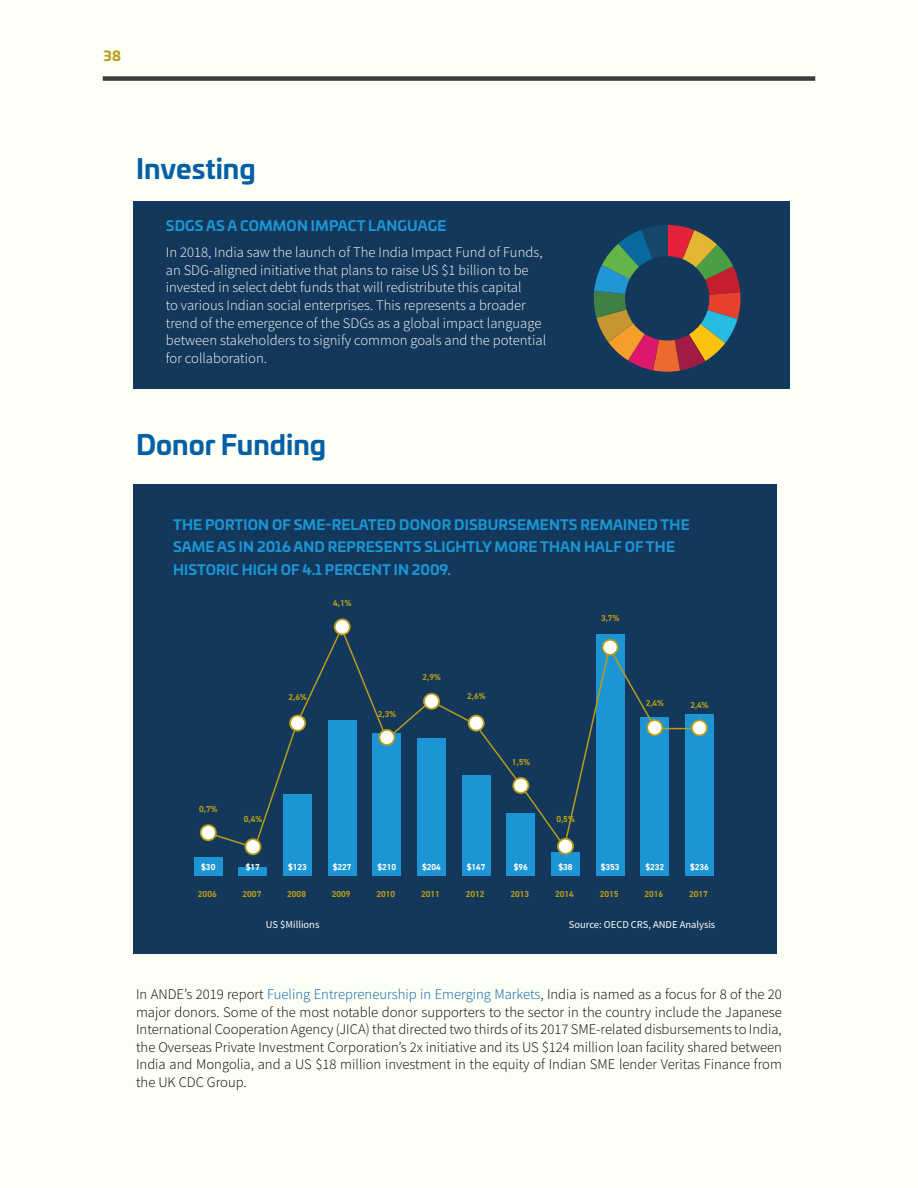
<style>
.page{position:relative;width:918px;height:1188px;background:#fcfff5}
.page>*{position:absolute;margin:0;border:0;box-sizing:border-box;transform-origin:0 0}
.t1{font:700 27px "Univia Pro";color:#0460a6}
.t2{font:300 14.7px/17.5px "Source Sans Pro";color:#000;text-align:justify}
.t3{font:300 14.7px/17.5px "Source Sans Pro";color:#fff}
.t4{font:700 13.8px/22.6px "Univia Pro";letter-spacing:.01em;color:#1b95d3}
.t5{font:700 13.5px "Univia Pro";color:#b99c16}
.t6{font:10.5px "Source Sans Pro";color:#fff}
.t7{font:700 8.7px "DIN2014";color:#b99c16}
.t8{font:700 8.7px "DIN2014";color:#fff}
.s1{color:#0460a6}
</style>
<div class="page">
<div style="left:133px;top:201px;width:657px;height:187px;background:#13385b"></div>
<svg style="left:594px;top:225px;width:147px;height:147px"></svg>
<div style="left:133px;top:485px;width:643px;height:469px;background:#13385b"></div>
<div style="left:194px;top:858px;width:29px;height:18px;background:#1b95d3"></div>
<div style="left:239px;top:867px;width:28px;height:9px;background:#1b95d3"></div>
<div style="left:283px;top:794px;width:29px;height:82px;background:#1b95d3"></div>
<div style="left:328px;top:720px;width:29px;height:156px;background:#1b95d3"></div>
<div style="left:372px;top:733px;width:29px;height:143px;background:#1b95d3"></div>
<div style="left:417px;top:738px;width:29px;height:138px;background:#1b95d3"></div>
<div style="left:462px;top:775px;width:29px;height:101px;background:#1b95d3"></div>
<div style="left:506px;top:813px;width:29px;height:63px;background:#1b95d3"></div>
<div style="left:551px;top:852px;width:29px;height:24px;background:#1b95d3"></div>
<div style="left:596px;top:634px;width:29px;height:242px;background:#1b95d3"></div>
<div style="left:640px;top:717px;width:29px;height:159px;background:#1b95d3"></div>
<div style="left:685px;top:714px;width:29px;height:162px;background:#1b95d3"></div>
<svg style="left:207px;top:625px;width:495px;height:225px"></svg>
<div style="left:201px;top:825px;width:15px;height:15px;background:#fff;border-radius:50%"></div>
<div style="left:200px;top:824px;width:17px;height:17px;border:2px solid #b99c16;border-radius:50%"></div>
<div style="left:245px;top:839px;width:16px;height:15px;background:#fff;border-radius:50%"></div>
<div style="left:245px;top:838px;width:16px;height:17px;border:2px solid #b99c16;border-radius:50%"></div>
<div style="left:290px;top:716px;width:15px;height:15px;background:#fff;border-radius:50%"></div>
<div style="left:289px;top:715px;width:17px;height:17px;border:2px solid #b99c16;border-radius:50%"></div>
<div style="left:335px;top:619px;width:15px;height:15px;background:#fff;border-radius:50%"></div>
<div style="left:334px;top:618px;width:17px;height:17px;border:2px solid #b99c16;border-radius:50%"></div>
<div style="left:379px;top:730px;width:15px;height:15px;background:#fff;border-radius:50%"></div>
<div style="left:378px;top:729px;width:17px;height:17px;border:2px solid #b99c16;border-radius:50%"></div>
<div style="left:424px;top:694px;width:15px;height:15px;background:#fff;border-radius:50%"></div>
<div style="left:423px;top:693px;width:17px;height:17px;border:2px solid #b99c16;border-radius:50%"></div>
<div style="left:469px;top:716px;width:15px;height:15px;background:#fff;border-radius:50%"></div>
<div style="left:468px;top:715px;width:17px;height:17px;border:2px solid #b99c16;border-radius:50%"></div>
<div style="left:513px;top:778px;width:15px;height:15px;background:#fff;border-radius:50%"></div>
<div style="left:512px;top:777px;width:17px;height:17px;border:2px solid #b99c16;border-radius:50%"></div>
<div style="left:558px;top:839px;width:15px;height:15px;background:#fff;border-radius:50%"></div>
<div style="left:557px;top:838px;width:17px;height:17px;border:2px solid #b99c16;border-radius:50%"></div>
<div style="left:603px;top:640px;width:15px;height:15px;background:#fff;border-radius:50%"></div>
<div style="left:602px;top:639px;width:17px;height:17px;border:2px solid #b99c16;border-radius:50%"></div>
<div style="left:647px;top:720px;width:15px;height:15px;background:#fff;border-radius:50%"></div>
<div style="left:646px;top:719px;width:17px;height:17px;border:2px solid #b99c16;border-radius:50%"></div>
<div style="left:692px;top:720px;width:15px;height:15px;background:#fff;border-radius:50%"></div>
<div style="left:691px;top:719px;width:17px;height:17px;border:2px solid #b99c16;border-radius:50%"></div>
<div style="left:103px;top:76px;width:712px;height:5px;background:#3c3c3b"></div>
<p class="t5" style="left:103px;top:45px;width:19px">38</p>
<h1 class="t1" style="left:136px;top:147px;width:121px">Investing</h1>
<p class="t4" style="left:166px;top:214px;width:282px">SDGS AS A COMMON IMPACT LANGUAGE</p>
<p class="t3" style="left:166px;top:244px;width:382px">In 2018, India saw the launch of The India Impact Fund of Funds, an SDG-aligned initiative that plans to raise US $1 billion to be invested in select debt funds that will redistribute this capital<br>to various Indian social enterprises. This represents a broader trend of the emergence of the SDGs as a global impact language between stakeholders to signify common goals and the potential for collaboration.</p>
<h1 class="t1" style="left:136px;top:424px;width:192px">Donor Funding</h1>
<p class="t4" style="left:173px;top:512px;width:518px">THE PORTION OF SME-RELATED DONOR DISBURSEMENTS REMAINED THE<br>SAME AS IN 2016 AND REPRESENTS SLIGHTLY MORE THAN HALF OF THE<br>HISTORIC HIGH OF 4.1 PERCENT IN 2009.</p>
<p class="t7" style="left:333px;top:597px;width:20px">4,1%</p>
<p class="t7" style="left:288px;top:691px;width:20px">2,6%</p>
<p class="t7" style="left:378px;top:708px;width:20px">2,3%</p>
<p class="t7" style="left:422px;top:671px;width:20px">2,9%</p>
<p class="t7" style="left:467px;top:690px;width:20px">2,6%</p>
<p class="t7" style="left:199px;top:803px;width:20px">0,7%</p>
<p class="t7" style="left:244px;top:813px;width:20px">0,4%</p>
<p class="t7" style="left:601px;top:612px;width:20px">3,7%</p>
<p class="t7" style="left:512px;top:756px;width:20px">1,5%</p>
<p class="t7" style="left:556px;top:813px;width:20px">0,5%</p>
<p class="t7" style="left:646px;top:698px;width:20px">2,4%</p>
<p class="t7" style="left:690px;top:699px;width:20px">2,4%</p>
<p class="t8" style="left:201px;top:862px;width:16px">$30</p>
<p class="t8" style="left:246px;top:862px;width:16px">$17</p>
<p class="t8" style="left:288px;top:862px;width:20px">$123</p>
<p class="t8" style="left:333px;top:862px;width:20px">$227</p>
<p class="t8" style="left:378px;top:862px;width:20px">$210</p>
<p class="t8" style="left:422px;top:862px;width:20px">$204</p>
<p class="t8" style="left:467px;top:862px;width:20px">$147</p>
<p class="t8" style="left:514px;top:862px;width:16px">$96</p>
<p class="t8" style="left:558px;top:862px;width:16px">$38</p>
<p class="t8" style="left:601px;top:862px;width:20px">$353</p>
<p class="t8" style="left:645px;top:862px;width:20px">$232</p>
<p class="t8" style="left:690px;top:862px;width:20px">$236</p>
<p class="t7" style="left:198px;top:888px;width:20px">2006</p>
<p class="t7" style="left:243px;top:888px;width:20px">2007</p>
<p class="t7" style="left:287px;top:888px;width:20px">2008</p>
<p class="t7" style="left:332px;top:888px;width:20px">2009</p>
<p class="t7" style="left:377px;top:888px;width:20px">2010</p>
<p class="t7" style="left:421px;top:888px;width:20px">2011</p>
<p class="t7" style="left:466px;top:888px;width:20px">2012</p>
<p class="t7" style="left:510px;top:888px;width:20px">2013</p>
<p class="t7" style="left:555px;top:888px;width:20px">2014</p>
<p class="t7" style="left:600px;top:888px;width:20px">2015</p>
<p class="t7" style="left:644px;top:888px;width:20px">2016</p>
<p class="t7" style="left:689px;top:888px;width:20px">2017</p>
<p class="t6" style="left:266px;top:918px;width:55px">US $Millions</p>
<p class="t6" style="left:569px;top:918px;width:148px">Source: OECD CRS, ANDE Analysis</p>
<p class="t2" style="left:136px;top:985px;width:647px">In ANDE’s 2019 report <span class="s1">Fueling Entrepreneurship in Emerging Markets</span>, India is named as a focus for 8 of the 20 major donors. Some of the most notable donor supporters to the sector in the country include the Japanese International Cooperation Agency (JICA) that directed two thirds of its 2017 SME-related disbursements to India, the Overseas Private Investment Corporation’s 2x initiative and its US $124 million loan facility shared between India and Mongolia, and a US $18 million investment in the equity of Indian SME lender Veritas Finance from the UK CDC Group.</p>
</div>
